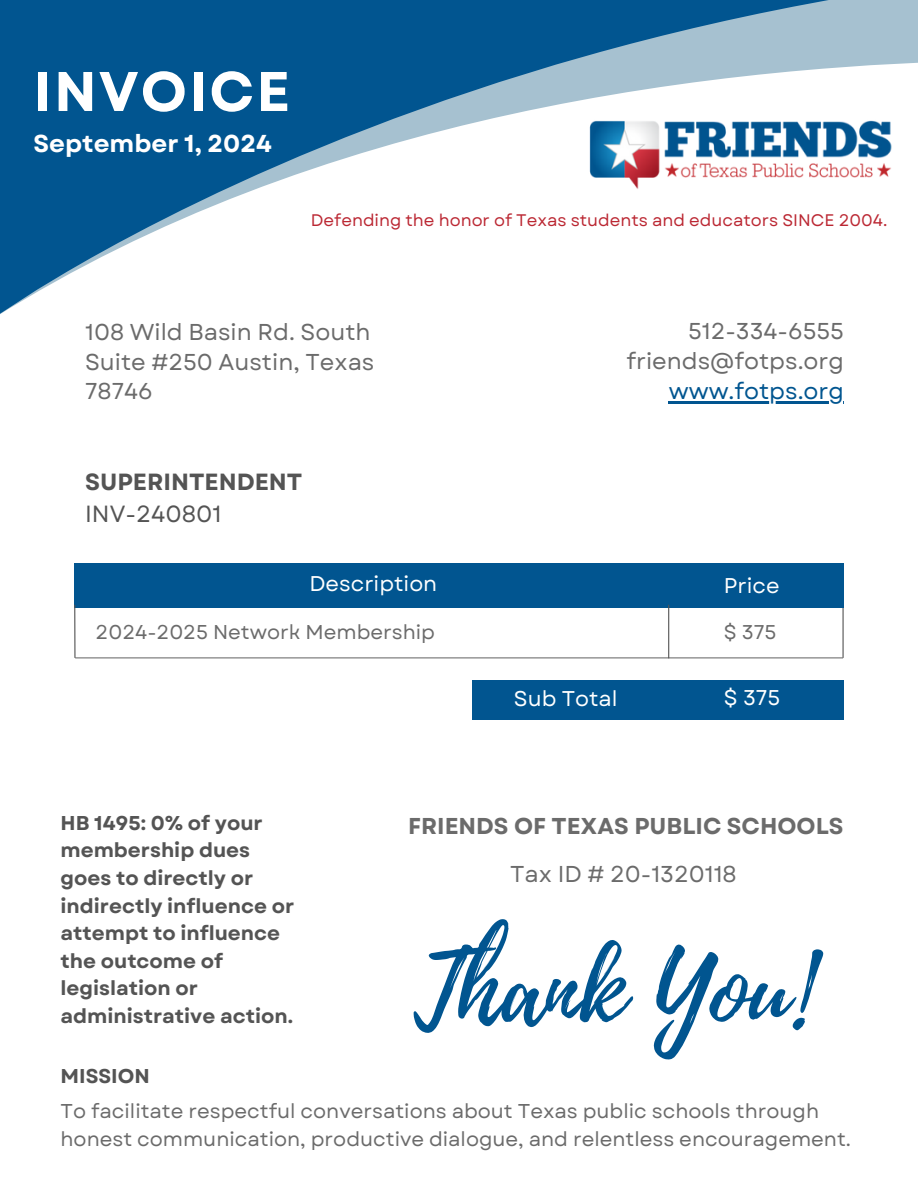
<style>
.page{position:relative;width:918px;height:1188px;background:#fff}
.page>*{position:absolute;margin:0;border:0;box-sizing:border-box;transform-origin:0 0}
.t1{font:100.65px "Playlist Script";color:#015590}
.t2{font:700 55.65px "Garet";letter-spacing:.035em;color:#fff}
.t3{font:700 24.45px "Garet";color:#fff}
.t4{font:700 23.4px "Garet";color:#545454}
.t5{font:23.4px "Garet";color:#545454}
.t6{font:22.95px/29.2px "Garet";color:#6b6b6b}
.t7{font:700 22.95px "Garet";color:#6b6b6b}
.t8{font:22.95px "Garet";color:#015590}
.t9{font:21.3px "Garet";color:#fff}
.t10{font:19.95px/27.6px "Garet";color:#6b6b6b}
.t11{font:700 19.95px/27.6px "Garet";color:#545454}
.t12{font:16.8px "Garet";color:#bb2833}
</style>
<div class="page">
<svg style="left:0;top:0;width:918px;height:314px"></svg>
<svg style="left:0;top:0;width:658px;height:288px;fill:#015590"></svg>
<img style="left:579px;top:109px;width:325px;height:93px">
<div style="left:473px;top:680px;width:371px;height:40px;background:#015590"></div>
<hr style="left:669px;top:401px;width:175px;height:3px;background:#015590">
<hr style="left:843px;top:604px;width:1px;height:54px;background:#545454">
<div style="left:75px;top:564px;width:769px;height:44px;background:#015590"></div>
<hr style="left:75px;top:657px;width:768px;height:1px;background:#737373">
<hr style="left:74px;top:605px;width:2px;height:53px;background:#545454">
<hr style="left:668px;top:605px;width:1px;height:53px;background:#545454">
<h3 class="t2" style="left:34px;top:51px;width:258px">INVOICE</h3>
<p class="t3" style="left:34px;top:126px;width:240px">September 1, 2024</p>
<p class="t12" style="left:311px;top:209px;width:578px">Defending the honor of Texas students and educators SINCE 2004.</p>
<h2 class="t6" style="left:85px;top:318px;width:291px">108 Wild Basin Rd. South<br>Suite #250 Austin, Texas<br>78746</h2>
<h1 class="t4" style="left:85px;top:465px;width:219px">SUPERINTENDENT</h1>
<h5 class="t5" style="left:85px;top:497px;width:138px">INV-240801</h5>
<p class="t6" style="left:626px;top:317px;width:219px;text-align:right">512-334-6555 friends@fotps.org</p>
<p class="t8" style="left:669px;top:375px;width:177px">www.fotps.org</p>
<p class="t9" style="left:309px;top:568px;width:129px">Description</p>
<p class="t9" style="left:724px;top:570px;width:57px">Price</p>
<p class="t10" style="left:96px;top:619px;width:341px">2024-2025 Network Membership</p>
<p class="t10" style="left:724px;top:619px;width:54px">$ 375</p>
<h6 class="t11" style="left:61px;top:809px;width:235px">HB 1495: 0% of your membership dues goes to directly or indirectly influence or attempt to influence the outcome of legislation or administrative action.</h6>
<p class="t9" style="left:514px;top:683px;width:105px">Sub Total</p>
<h6 class="t9" style="left:724px;top:682px;width:58px">$ 375</h6>
<p class="t7" style="left:408px;top:809px;width:437px">FRIENDS OF TEXAS PUBLIC SCHOOLS</p>
<h3 class="t6" style="left:510px;top:859px;width:228px">Tax ID # 20-1320118</h3>
<h4 class="t1" style="left:414px;top:919px;width:399px">Thank You!</h4>
<h6 class="t11" style="left:61px;top:1062px;width:91px">MISSION</h6>
<h6 class="t10" style="left:61px;top:1097px;width:792px">To facilitate respectful conversations about Texas public schools through honest communication, productive dialogue, and relentless encouragement.</h6>
</div>
